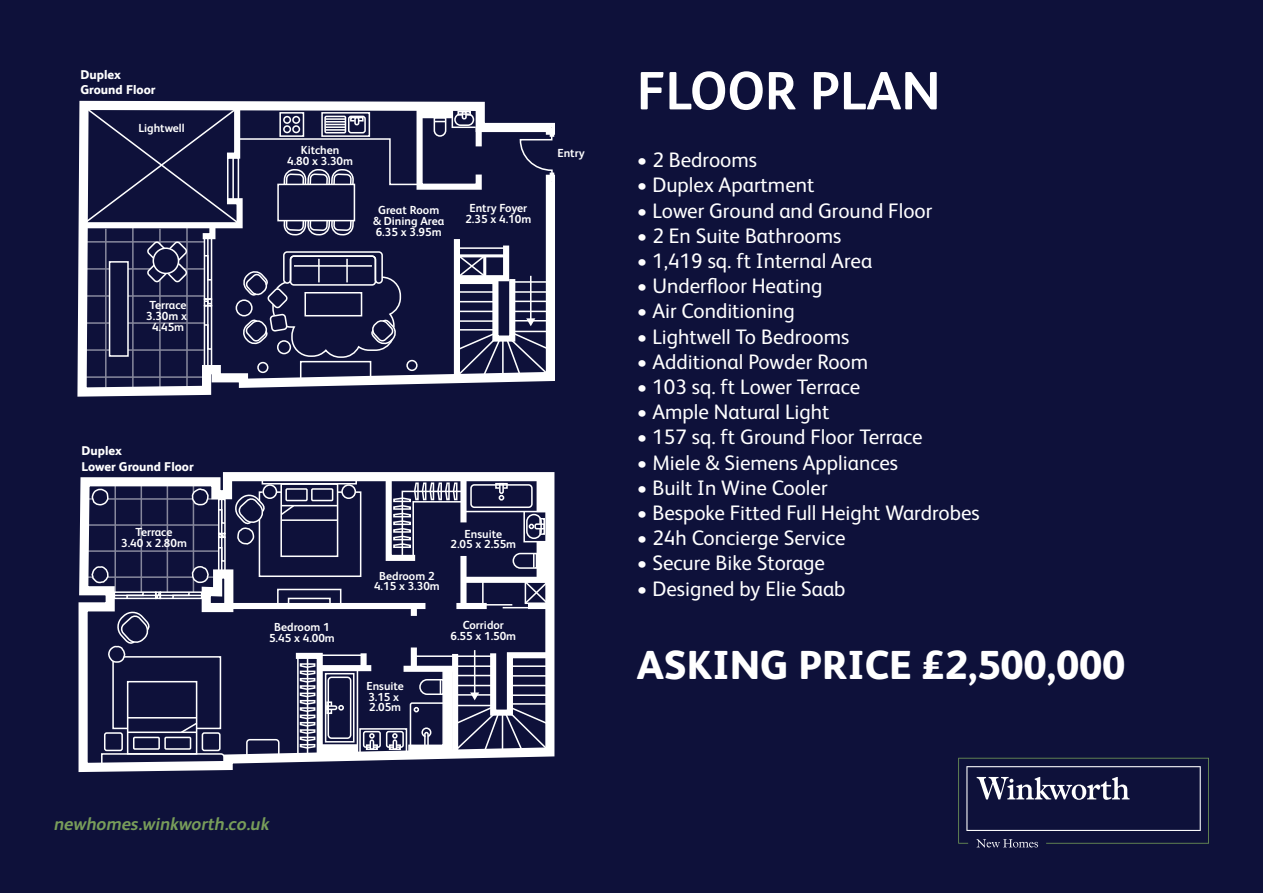
<style>
.page{position:relative;width:1263px;height:893px;background:#0e113a}
.page>*{position:absolute;margin:0;border:0;box-sizing:border-box;transform-origin:0 0}
.t1{font:700 54px "FS Albert";color:#fff}
.t2{font:800 40.5px "FS Albert";color:#fff}
.t3{font:21px "FS Albert";color:#fff}
.t4{font:italic 700 18px "FS Albert";color:#789d5a}
.t5{font:800 12.75px/15.1px "FS Albert";color:#fff}
.t6{font:700 11.7px/10.6px "FS Albert";color:#fff;text-align:center}
</style>
<div class="page">
<svg style="left:78px;top:477px;width:155px;height:296px"></svg>
<svg style="left:91px;top:472px;width:464px;height:296px"></svg>
<svg style="left:77px;top:100px;width:478px;height:297px"></svg>
<div style="left:300px;top:361px;width:71px;height:20px;border:2px solid #fff"></div>
<hr style="left:105px;top:229px;width:2px;height:161px;background:#fff">
<hr style="left:132px;top:226px;width:2px;height:164px;background:#fff">
<hr style="left:159px;top:229px;width:2px;height:161px;background:#fff">
<hr style="left:186px;top:226px;width:2px;height:164px;background:#fff">
<svg style="left:80px;top:101px;width:474px;height:279px"></svg>
<svg style="left:958px;top:758px;width:251px;height:89px"></svg>
<p class="t5" style="left:80px;top:66px;width:77px">Duplex<br>Ground Floor</p>
<p class="t6" style="left:138px;top:122px;width:48px">Lightwell</p>
<p class="t6" style="left:146px;top:299px;width:42px">Terrace<br>3.30m x<br>4.45m</p>
<p class="t6" style="left:287px;top:144px;width:67px">Kitchen<br>4.80 x 3.30m</p>
<p class="t6" style="left:373px;top:205px;width:73px">Great Room &amp; Dining Area<br>6.35 x 3.95m</p>
<p class="t6" style="left:465px;top:202px;width:67px">Entry Foyer<br>2.35 x 4.10m</p>
<p class="t6" style="left:557px;top:148px;width:29px">Entry</p>
<p class="t5" style="left:81px;top:443px;width:114px">Duplex<br>Lower Ground Floor</p>
<p class="t6" style="left:121px;top:526px;width:67px">Terrace<br>3.40 x 2.80m</p>
<p class="t6" style="left:269px;top:621px;width:67px">Bedroom 1<br>5.45 x 4.00m</p>
<p class="t6" style="left:374px;top:570px;width:67px">Bedroom 2<br>4.15 x 3.30m</p>
<p class="t6" style="left:450px;top:528px;width:67px">Ensuite<br>2.05 x 2.55m</p>
<p class="t6" style="left:450px;top:619px;width:67px">Corridor<br>6.55 x 1.50m</p>
<p class="t6" style="left:366px;top:680px;width:39px;text-align:left">Ensuite<br>3.15 x<br>2.05m</p>
<p class="t4" style="left:54px;top:811px;width:217px">newhomes.winkworth.co.uk</p>
<p class="t1" style="left:637px;top:54px;width:305px">FLOOR PLAN</p>
<p class="t3" style="left:637px;top:146px;width:122px">• 2 Bedrooms</p>
<p class="t3" style="left:637px;top:171px;width:179px">• Duplex Apartment</p>
<p class="t3" style="left:637px;top:196px;width:297px">• Lower Ground and Ground Floor</p>
<p class="t3" style="left:637px;top:222px;width:206px">• 2 En Suite Bathrooms</p>
<p class="t3" style="left:637px;top:247px;width:237px">• 1,419 sq. ft Internal Area</p>
<p class="t3" style="left:637px;top:272px;width:187px">• Underfloor Heating</p>
<p class="t3" style="left:637px;top:297px;width:159px">• Air Conditioning</p>
<p class="t3" style="left:637px;top:322px;width:214px">• Lightwell To Bedrooms</p>
<p class="t3" style="left:637px;top:348px;width:233px">• Additional Powder Room</p>
<p class="t3" style="left:637px;top:373px;width:225px">• 103 sq. ft Lower Terrace</p>
<p class="t3" style="left:637px;top:398px;width:194px">• Ample Natural Light</p>
<p class="t3" style="left:637px;top:423px;width:287px">• 157 sq. ft Ground Floor Terrace</p>
<p class="t3" style="left:637px;top:448px;width:263px">• Miele &amp; Siemens Appliances</p>
<p class="t3" style="left:637px;top:474px;width:192px">• Built In Wine Cooler</p>
<p class="t3" style="left:637px;top:499px;width:344px">• Bespoke Fitted Full Height Wardrobes</p>
<p class="t3" style="left:637px;top:524px;width:210px">• 24h Concierge Service</p>
<p class="t3" style="left:637px;top:549px;width:190px">• Secure Bike Storage</p>
<p class="t3" style="left:637px;top:574px;width:210px">• Designed by Elie Saab</p>
<p class="t2" style="left:637px;top:635px;width:490px">ASKING PRICE £2,500,000</p>
</div>
